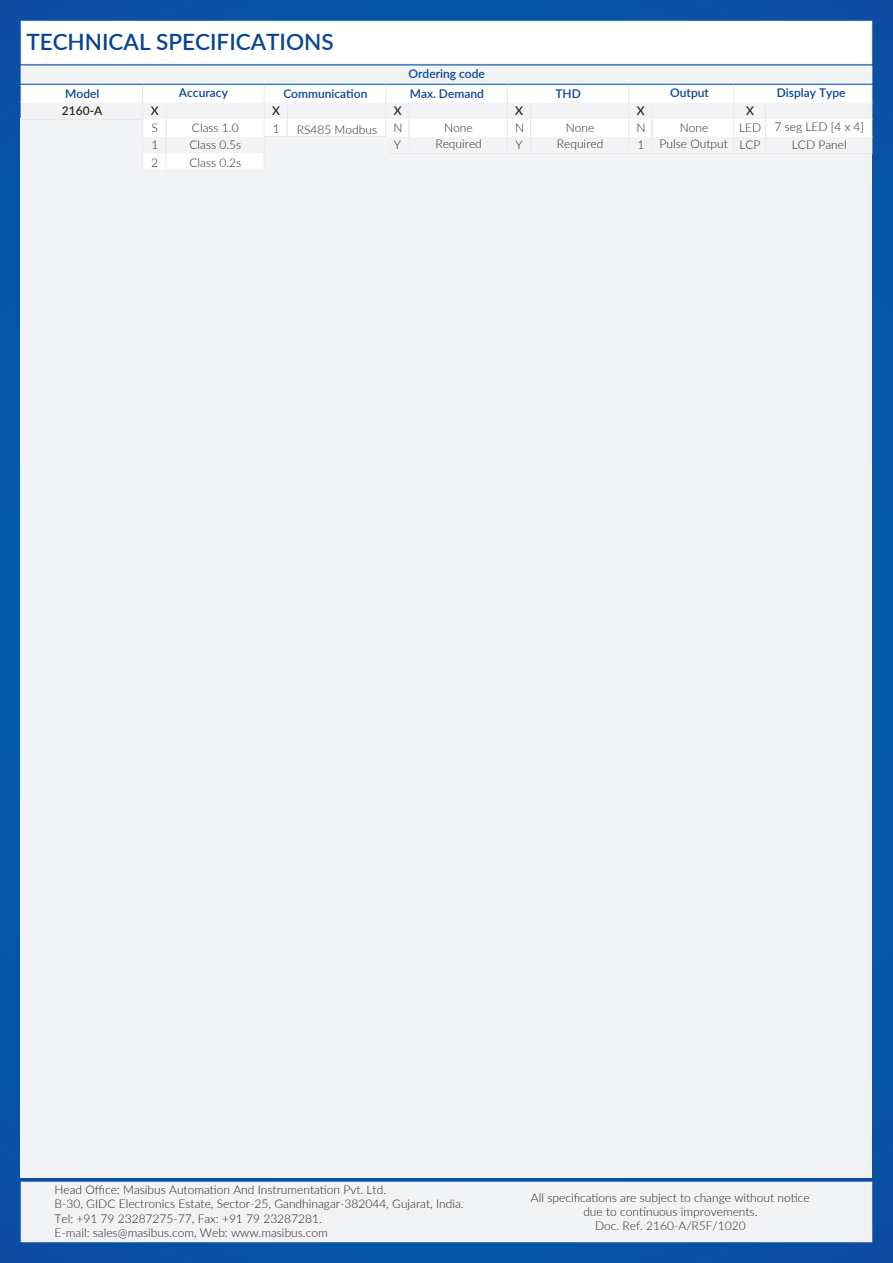
<style>
.page{position:relative;width:893px;height:1263px;background:#0653a4}
.page>*{position:absolute;margin:0;border:0;box-sizing:border-box;transform-origin:0 0}
.t1{font:600 22.5px "Lato";color:#094594}
.t2{font:300 12px/14.4px "Lato";color:#231f20}
.t3{font:300 12px/17.1px "Lato";color:#2a2723}
.t4{font:600 12px "Lato";color:#094594}
.t5{font:600 12px "Lato";color:#2a2723}
.s1{color:#2a2723}
</style>
<div class="page">
<div style="left:21px;top:21px;width:851px;height:43px;background:#fff;border:1px solid #fff"></div>
<div style="left:21px;top:1182px;width:851px;height:60px;background:#f2f3f4"></div>
<div style="left:21px;top:118px;width:851px;height:1060px;background:#f2f3f4"></div>
<div style="left:21px;top:66px;width:851px;height:18px;background:#f2f3f4;border:1px solid #fff"></div>
<div style="left:628px;top:85px;width:106px;height:18px;background:#fff;border:1px solid #fff"></div>
<div style="left:628px;top:119px;width:25px;height:18px;background:#fff;border:1px solid #fff"></div>
<div style="left:652px;top:119px;width:84px;height:18px;background:#fff"></div>
<div style="left:628px;top:102px;width:25px;height:18px;background:#f2f3f4;border:1px solid #fff"></div>
<div style="left:652px;top:102px;width:84px;height:18px;background:#f2f3f4;border:1px solid #fff"></div>
<div style="left:628px;top:136px;width:25px;height:18px;background:#f2f3f4;border:1px solid #fff"></div>
<div style="left:652px;top:136px;width:84px;height:18px;background:#f2f3f4;border:1px solid #fff"></div>
<div style="left:507px;top:85px;width:122px;height:18px;background:#fff;border:1px solid #fff"></div>
<div style="left:507px;top:119px;width:24px;height:18px;background:#fff"></div>
<div style="left:530px;top:119px;width:99px;height:18px;background:#fff"></div>
<div style="left:507px;top:102px;width:24px;height:18px;background:#f2f3f4;border:1px solid #fff"></div>
<div style="left:530px;top:102px;width:99px;height:18px;background:#f2f3f4;border:1px solid #fff"></div>
<div style="left:507px;top:136px;width:24px;height:18px;background:#f2f3f4;border:1px solid #fff"></div>
<div style="left:530px;top:136px;width:99px;height:18px;background:#f2f3f4;border:1px solid #fff"></div>
<div style="left:385px;top:85px;width:123px;height:18px;background:#fff;border:1px solid #fff"></div>
<div style="left:385px;top:119px;width:25px;height:18px;background:#fff;border:1px solid #fff"></div>
<div style="left:409px;top:119px;width:99px;height:18px;background:#fff"></div>
<div style="left:385px;top:102px;width:25px;height:18px;background:#f2f3f4;border:1px solid #fff"></div>
<div style="left:409px;top:102px;width:99px;height:18px;background:#f2f3f4;border:1px solid #fff"></div>
<div style="left:385px;top:136px;width:25px;height:18px;background:#f2f3f4;border:1px solid #fff"></div>
<div style="left:409px;top:136px;width:99px;height:18px;background:#f2f3f4;border:1px solid #fff"></div>
<div style="left:264px;top:85px;width:122px;height:18px;background:#fff;border:1px solid #fff"></div>
<div style="left:264px;top:119px;width:24px;height:18px;background:#fff"></div>
<div style="left:287px;top:119px;width:99px;height:18px;background:#fff"></div>
<div style="left:264px;top:102px;width:24px;height:18px;background:#f2f3f4;border:1px solid #fff"></div>
<div style="left:287px;top:102px;width:99px;height:18px;background:#f2f3f4;border:1px solid #fff"></div>
<div style="left:142px;top:85px;width:123px;height:18px;background:#fff;border:1px solid #fff"></div>
<div style="left:142px;top:119px;width:24px;height:18px;background:#fff;border:1px solid #fff"></div>
<div style="left:166px;top:119px;width:99px;height:18px;background:#fff"></div>
<div style="left:142px;top:153px;width:24px;height:18px;background:#fff;border:1px solid #fff"></div>
<div style="left:166px;top:153px;width:99px;height:18px;background:#fff"></div>
<div style="left:142px;top:102px;width:24px;height:18px;background:#f2f3f4;border:1px solid #fff"></div>
<div style="left:166px;top:102px;width:99px;height:18px;background:#f2f3f4;border:1px solid #fff"></div>
<div style="left:142px;top:136px;width:24px;height:18px;background:#f2f3f4;border:1px solid #fff"></div>
<div style="left:166px;top:136px;width:99px;height:18px;background:#f2f3f4;border:1px solid #fff"></div>
<div style="left:21px;top:85px;width:122px;height:18px;background:#fff;border:1px solid #fff"></div>
<div style="left:21px;top:102px;width:122px;height:18px;background:#f2f3f4"></div>
<div style="left:733px;top:85px;width:139px;height:18px;background:#fff;border:1px solid #fff"></div>
<div style="left:733px;top:119px;width:33px;height:18px;background:#fff"></div>
<div style="left:765px;top:119px;width:107px;height:18px;background:#fff"></div>
<div style="left:733px;top:102px;width:33px;height:18px;background:#f2f3f4;border:1px solid #fff"></div>
<div style="left:765px;top:102px;width:107px;height:18px;background:#f2f3f4;border:1px solid #fff"></div>
<div style="left:733px;top:136px;width:33px;height:18px;background:#f2f3f4;border:1px solid #fff"></div>
<div style="left:765px;top:136px;width:107px;height:18px;background:#f2f3f4;border:1px solid #fff"></div>
<hr style="left:142px;top:85px;width:1px;height:86px;background:#e6e7e9">
<hr style="left:21px;top:119px;width:122px;height:1px;background:#e6e7e9">
<hr style="left:143px;top:170px;width:121px;height:1px;background:#e6e7e9">
<hr style="left:166px;top:119px;width:1px;height:52px;background:#e6e7e9">
<hr style="left:166px;top:103px;width:1px;height:51px;background:#e6e7e9">
<hr style="left:264px;top:85px;width:1px;height:86px;background:#e6e7e9">
<svg style="left:287px;top:103px;width:1px;height:33px"></svg>
<hr style="left:385px;top:85px;width:1px;height:52px;background:#e6e7e9">
<hr style="left:386px;top:153px;width:348px;height:1px;background:#e6e7e9">
<hr style="left:264px;top:136px;width:122px;height:1px;background:#e6e7e9">
<hr style="left:409px;top:119px;width:1px;height:35px;background:#e6e7e9">
<hr style="left:409px;top:103px;width:1px;height:34px;background:#e6e7e9">
<hr style="left:507px;top:85px;width:1px;height:69px;background:#e6e7e9">
<hr style="left:530px;top:119px;width:1px;height:35px;background:#e6e7e9">
<hr style="left:530px;top:102px;width:1px;height:35px;background:#e6e7e9">
<hr style="left:628px;top:85px;width:1px;height:69px;background:#e6e7e9">
<hr style="left:652px;top:119px;width:1px;height:35px;background:#e6e7e9">
<hr style="left:652px;top:103px;width:1px;height:34px;background:#e6e7e9">
<hr style="left:733px;top:85px;width:1px;height:69px;background:#e6e7e9">
<hr style="left:734px;top:153px;width:138px;height:1px;background:#e6e7e9">
<hr style="left:765px;top:119px;width:1px;height:35px;background:#e6e7e9">
<hr style="left:765px;top:103px;width:1px;height:34px;background:#e6e7e9">
<h1 class="t1" style="left:26px;top:26px;width:309px">TECHNICAL SPECIFICATIONS</h1>
<p class="t4" style="left:408px;top:65px;width:78px">Ordering code</p>
<p class="t4" style="left:65px;top:85px;width:36px">Model</p>
<p class="t5" style="left:62px;top:102px;width:42px">2160-A</p>
<p class="t4" style="left:777px;top:84px;width:70px">Display Type</p>
<p class="t2" style="left:792px;top:118px;width:74px;line-height:18px;text-indent:-53px"><span class="s1">LED</span> 7 seg LED [4 x 4]<br><span class="s1">LCD Panel</span></p>
<p class="t4" style="left:670px;top:84px;width:40px">Output</p>
<p class="t4" style="left:179px;top:84px;width:50px">Accuracy</p>
<p class="t4" style="left:283px;top:85px;width:86px">Communication</p>
<p class="t4" style="left:410px;top:85px;width:76px">Max. Demand</p>
<p class="t4" style="left:555px;top:85px;width:27px">THD</p>
<p class="t5" style="left:151px;top:102px;width:9px">X</p>
<p class="t5" style="left:272px;top:102px;width:9px">X</p>
<p class="t5" style="left:394px;top:102px;width:9px">X</p>
<p class="t5" style="left:515px;top:102px;width:9px">X</p>
<p class="t5" style="left:637px;top:102px;width:9px">X</p>
<p class="t5" style="left:746px;top:102px;width:9px">X</p>
<p class="t3" style="left:739px;top:136px;width:23px">LCP</p>
<p class="t3" style="left:151px;top:119px;width:9px;text-align:justify">S 1<br>2</p>
<p class="t3" style="left:189px;top:119px;width:53px">Class 1.0<br>Class 0.5s<br>Class 0.2s</p>
<p class="t3" style="left:393px;top:119px;width:11px">N</p>
<p class="t3" style="left:444px;top:119px;width:30px">None</p>
<p class="t3" style="left:394px;top:136px;width:9px">Y</p>
<p class="t3" style="left:435px;top:135px;width:48px">Required</p>
<p class="t3" style="left:515px;top:119px;width:11px">N<br>Y</p>
<p class="t3" style="left:557px;top:119px;width:48px;line-height:16.2px;text-align:center">None<br>Required</p>
<p class="t3" style="left:636px;top:119px;width:11px">N</p>
<p class="t3" style="left:680px;top:119px;width:30px">None</p>
<p class="t3" style="left:637px;top:136px;width:8px">1</p>
<p class="t3" style="left:660px;top:135px;width:70px">Pulse Output</p>
<p class="t3" style="left:273px;top:120px;width:8px">1</p>
<p class="t3" style="left:297px;top:120px;width:82px">RS485 Modbus</p>
<p class="t2" style="left:55px;top:1182px;width:411px">Head Office: Masibus Automation And Instrumentation Pvt. Ltd.<br>B-30, GIDC Electronics Estate, Sector-25, Gandhinagar-382044, Gujarat, India.<br>Tel: +91 79 23287275-77, Fax: +91 79 23287281.<br>E-mail: sales@masibus.com, Web: www.masibus.com</p>
<p class="t2" style="left:531px;top:1190px;width:280px;text-align:center">All specifications are subject to change without notice due to continuous improvements.<br>Doc. Ref. <span class="s1">2160-A/R5F/1020</span></p>
</div>
